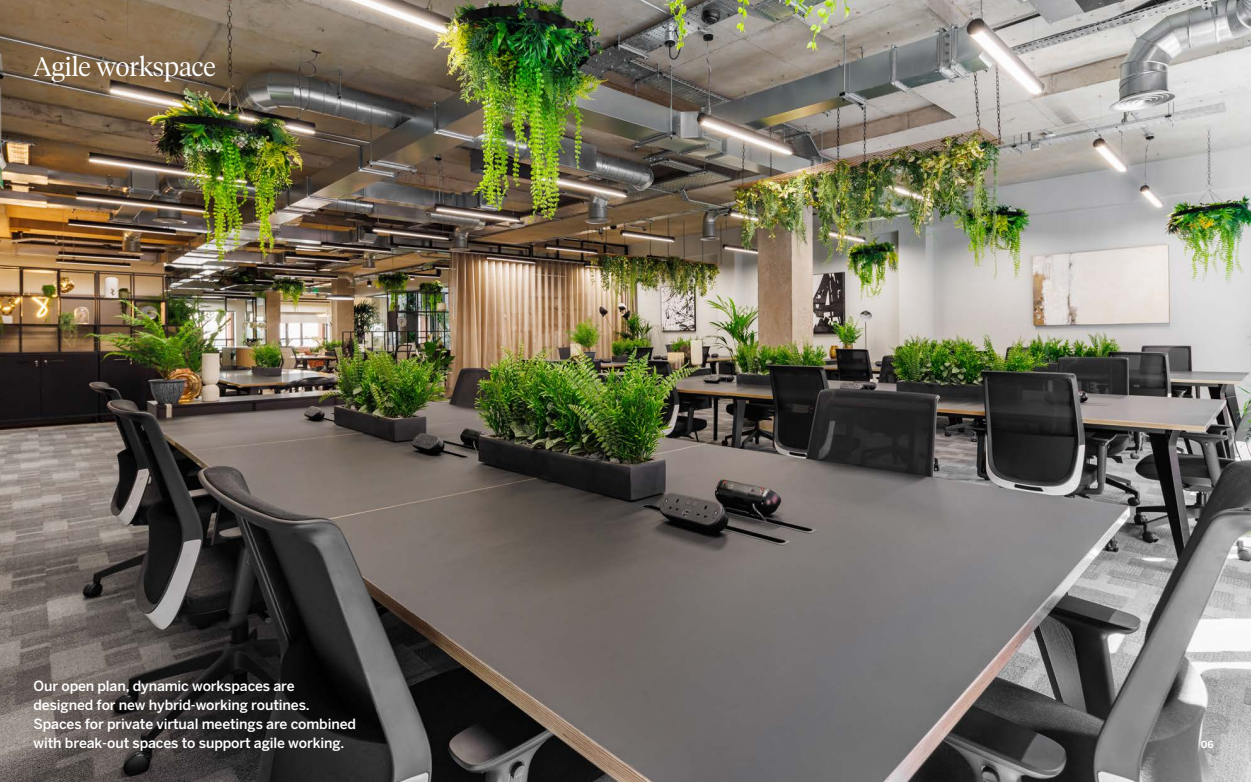
<style>
.page{position:relative;width:1251px;height:782px;background:#fff}
.page>*{position:absolute;margin:0;border:0;box-sizing:border-box;transform-origin:0 0}
.t1{font:300 26.25px "Tiempos Headline";color:#fff}
.t2{font:500 14px/19.2px "Benton Sans";letter-spacing:-.01em;color:#fff}
.t3{font:700 9.62px "Benton Sans";color:#fff}
</style>
<div class="page">
<img style="left:0;top:0;width:1250px;height:781px">
<h1 class="t1" style="left:34px;top:51px;width:183px">Agile workspace</h1>
<p class="t2" style="left:34px;top:675px;width:324px">Our open plan, dynamic workspaces are designed for new hybrid-working routines.<br>Spaces for private virtual meetings are combined with break-out spaces to support agile working.</p>
<p class="t3" style="left:1200px;top:739px;width:15px">06</p>
</div>
